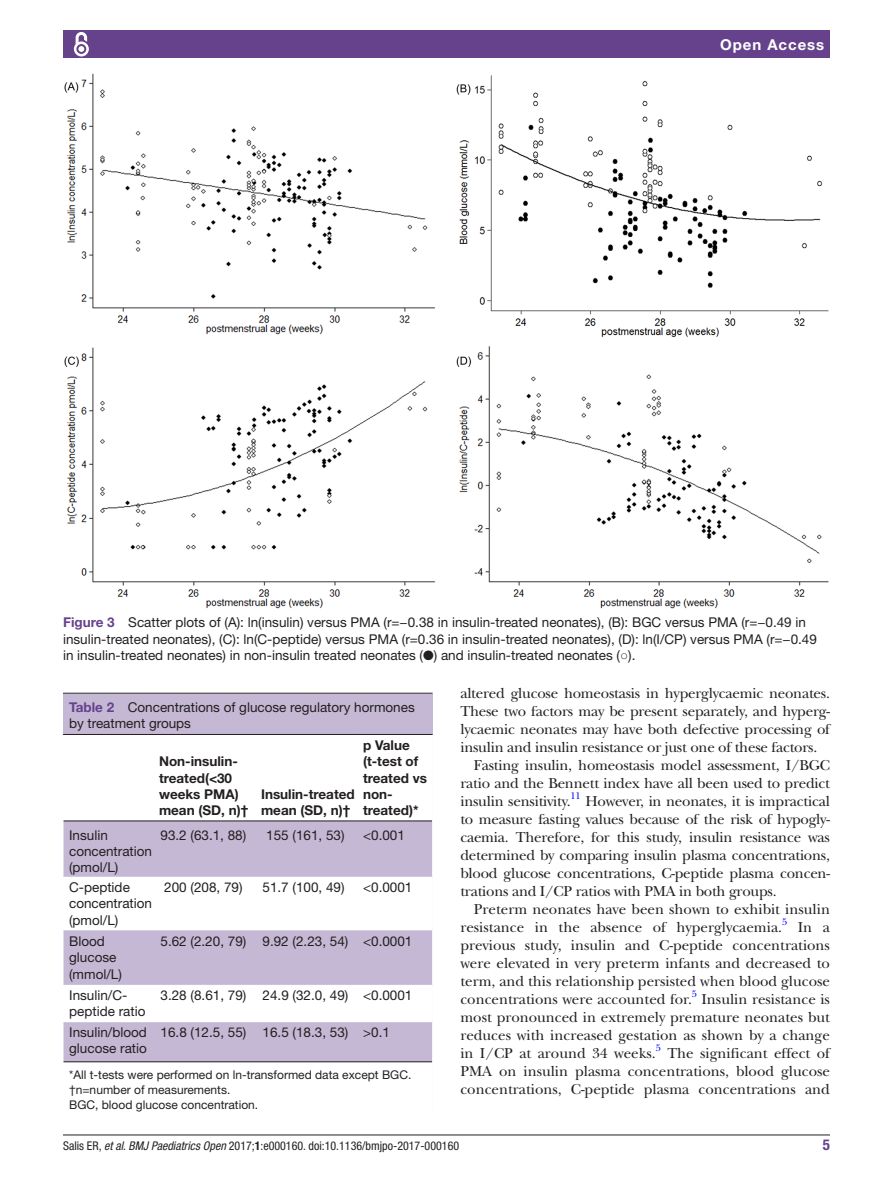
<style>
.page{position:relative;width:893px;height:1191px;background:#fff}
.page>*{position:absolute;margin:0;border:0;box-sizing:border-box;transform-origin:0 0}
.t1{font:15px/18px "New Baskerville";letter-spacing:-.015em;color:#231f20;text-align:justify}
.t2{font:700 15px "Helvetica Neue LT Std";letter-spacing:.065em;color:#fff}
.t3{font:700 condensed 15px "Helvetica Neue LT Std";color:#66428c}
.t4{font:13.5px/16.2px "Helvetica Neue LT Std";color:#231f20}
.t5{font:700 13.5px/16.2px "Helvetica Neue LT Std";color:#231f20}
.t6{font:12px/15px "Helvetica Neue LT Std";color:#231f20}
.t7{font:condensed 12px "Helvetica Neue LT Std";color:#231f20}
.t8{font:9.9px "New Baskerville";color:#00f}
.s1{font-weight:700;color:#66428c}
.s2{font-family:"Times New Roman"}
.s3{font-style:italic}
.s4{font-weight:700}
</style>
<div class="page">
<hr style="left:63px;top:1134px;width:767px;height:1px;background:#231f20">
<div style="left:63px;top:31px;width:767px;height:27px;background:#66428c"></div>
<svg style="left:73px;top:32px;width:16px;height:25px"></svg>
<img style="left:64px;top:73px;width:765px;height:536px">
<div style="left:63px;top:693px;width:370px;height:416px;background:#c4b8d4"></div>
<hr style="left:63px;top:693px;width:370px;height:1px;background:#231f20">
<div style="left:64px;top:735px;width:368px;height:373px;background:#fff"></div>
<svg style="left:64px;top:821px;width:368px;height:240px"></svg>
<hr style="left:63px;top:734px;width:90px;height:1px;background:#231f20">
<hr style="left:63px;top:820px;width:90px;height:1px;background:#231f20">
<hr style="left:153px;top:734px;width:102px;height:1px;background:#231f20">
<hr style="left:153px;top:820px;width:102px;height:1px;background:#231f20">
<hr style="left:255px;top:734px;width:102px;height:1px;background:#231f20">
<hr style="left:255px;top:820px;width:102px;height:1px;background:#231f20">
<hr style="left:357px;top:734px;width:76px;height:1px;background:#231f20">
<hr style="left:357px;top:820px;width:75px;height:1px;background:#231f20">
<hr style="left:153px;top:1061px;width:102px;height:1px;background:#231f20">
<hr style="left:255px;top:1061px;width:102px;height:1px;background:#231f20">
<hr style="left:63px;top:1061px;width:90px;height:1px;background:#231f20">
<hr style="left:357px;top:1061px;width:75px;height:1px;background:#231f20">
<hr style="left:63px;top:735px;width:1px;height:86px;background:#fff">
<hr style="left:63px;top:821px;width:1px;height:55px;background:#fff">
<hr style="left:63px;top:876px;width:1px;height:54px;background:#fff">
<hr style="left:63px;top:930px;width:1px;height:54px;background:#fff">
<hr style="left:63px;top:984px;width:1px;height:38px;background:#fff">
<hr style="left:63px;top:1022px;width:1px;height:39px;background:#fff">
<hr style="left:63px;top:1061px;width:1px;height:48px;background:#fff">
<hr style="left:432px;top:735px;width:1px;height:86px;background:#fff">
<hr style="left:432px;top:821px;width:1px;height:55px;background:#fff">
<hr style="left:432px;top:876px;width:1px;height:54px;background:#fff">
<hr style="left:432px;top:930px;width:1px;height:54px;background:#fff">
<hr style="left:432px;top:984px;width:1px;height:38px;background:#fff">
<hr style="left:432px;top:1022px;width:1px;height:39px;background:#fff">
<hr style="left:432px;top:1061px;width:1px;height:48px;background:#fff">
<hr style="left:63px;top:1078px;width:375px;height:2px;background:#fff">
<hr style="left:63px;top:1093px;width:375px;height:2px;background:#fff">
<hr style="left:63px;top:1108px;width:375px;height:2px;background:#fff">
<p class="t2" style="left:720px;top:35px;width:106px">Open Access</p>
<p class="t4" style="left:63px;top:614px;width:755px"><span class="s1">Figure 3</span> Scatter plots of (A): ln(insulin) versus PMA (r=−0.38 in insulin-treated neonates), (B): BGC versus PMA (r=−0.49 in insulin-treated neonates), (C): ln(C-peptide) versus PMA (r=0.36 in insulin-treated neonates), (D): ln(I/CP) versus PMA (r=−0.49 in insulin-treated neonates) in non-insulin treated neonates (●) and insulin-treated neonates (<span class="s2">○</span>).</p>
<p class="t4" style="left:69px;top:698px;width:347px"><span class="s1">Table 2</span> Concentrations of glucose regulatory hormones by treatment groups</p>
<p class="t5" style="left:159px;top:753px;width:91px">Non-insulin&shy;treated(&lt;30 weeks PMA) mean (SD, n)†</p>
<p class="t1" style="left:460px;top:684px;width:371px">altered glucose homeostasis in hyperglycaemic neonates.</p>
<p class="t1" style="left:460px;top:702px;width:371px">These two factors may be present separately, and hyperg-</p>
<p class="t1" style="left:460px;top:720px;width:371px">lycaemic neonates may have both defective processing of</p>
<p class="t1" style="left:460px;top:738px;width:358px">insulin and insulin resistance or just one of these factors.</p>
<p class="t1" style="left:474px;top:756px;width:358px">Fasting insulin, homeostasis model assessment, I/BGC</p>
<p class="t1" style="left:460px;top:774px;width:371px">ratio and the Bennett index have all been used to predict</p>
<p class="t1" style="left:460px;top:792px;width:112px">insulin sensitivity.</p>
<p class="t8" style="left:571px;top:790px;width:12px">11</p>
<p class="t5" style="left:363px;top:737px;width:66px">p Value (t-test of treated vs non&shy;treated)*</p>
<p class="t5" style="left:261px;top:785px;width:95px">Insulin-treated mean (SD, n)†</p>
<p class="t1" style="left:460px;top:792px;width:371px;text-indent:125px">However, in neonates, it is impractical to measure fasting values because of the risk of hypogly&shy;caemia. Therefore, for this study, insulin resistance was determined by comparing insulin plasma concentrations, blood glucose concentrations, C-peptide plasma concen&shy;trations and I/CP ratios with PMA in both groups.</p>
<p class="t1" style="left:460px;top:900px;width:371px;text-indent:14px">Preterm neonates have been shown to exhibit insulin resistance in the absence of hyperglycaemia.</p>
<p class="t4" style="left:69px;top:826px;width:85px">Insulin concentration (pmol/L)</p>
<p class="t4" style="left:160px;top:826px;width:87px">93.2 (63.1, 88)</p>
<p class="t4" style="left:266px;top:826px;width:80px">155 (161, 53)</p>
<p class="t4" style="left:363px;top:826px;width:43px">&lt;0.001</p>
<p class="t4" style="left:69px;top:879px;width:85px">C-peptide concentration (pmol/L)</p>
<p class="t4" style="left:164px;top:879px;width:80px">200 (208, 79)</p>
<p class="t4" style="left:263px;top:879px;width:84px">51.7 (100, 49)</p>
<p class="t4" style="left:363px;top:879px;width:51px">&lt;0.0001</p>
<p class="t4" style="left:69px;top:933px;width:54px">Blood glucose (mmol/L)</p>
<p class="t4" style="left:161px;top:933px;width:253px">5.62 (2.20, 79) 9.92 (2.23, 54) &lt;0.0001</p>
<p class="t4" style="left:69px;top:987px;width:78px">Insulin/C&shy;peptide ratio</p>
<p class="t4" style="left:161px;top:987px;width:253px">3.28 (8.61, 79) 24.9 (32.0, 49) &lt;0.0001</p>
<p class="t4" style="left:69px;top:1023px;width:79px">Insulin/blood glucose ratio</p>
<p class="t4" style="left:161px;top:1023px;width:231px">16.8 (12.5, 55) 16.5 (18.3, 53) &gt;0.1</p>
<p class="t6" style="left:69px;top:1067px;width:344px">*All t-tests were performed on ln-transformed data except BGC. †n=number of measurements.<br>BGC, blood glucose concentration.</p>
<p class="t8" style="left:782px;top:916px;width:7px">5</p>
<p class="t1" style="left:460px;top:918px;width:371px;text-indent:337px">In a previous study, insulin and C-peptide concentrations were elevated in very preterm infants and decreased to term, and this relationship persisted when blood glucose concentrations were accounted for.</p>
<p class="t8" style="left:692px;top:988px;width:7px">5</p>
<p class="t1" style="left:460px;top:990px;width:371px;text-indent:241px">Insulin resistance is most pronounced in extremely premature neonates but reduces with increased gestation as shown by a change in I/CP at around 34 weeks.</p>
<p class="t8" style="left:656px;top:1042px;width:7px">5</p>
<p class="t1" style="left:460px;top:1044px;width:371px;text-indent:207px">The significant effect of PMA on insulin plasma concentrations, blood glucose concentrations, C-peptide plasma concentrations and</p>
<p class="t7" style="left:63px;top:1138px;width:398px">Salis ER, <span class="s3">et al</span>. <span class="s3">BMJ Paediatrics Open</span> 2017;<span class="s4">1</span>:e000160. doi:10.1136/bmjpo-2017-000160</p>
<p class="t3" style="left:823px;top:1135px;width:9px">5</p>
</div>
